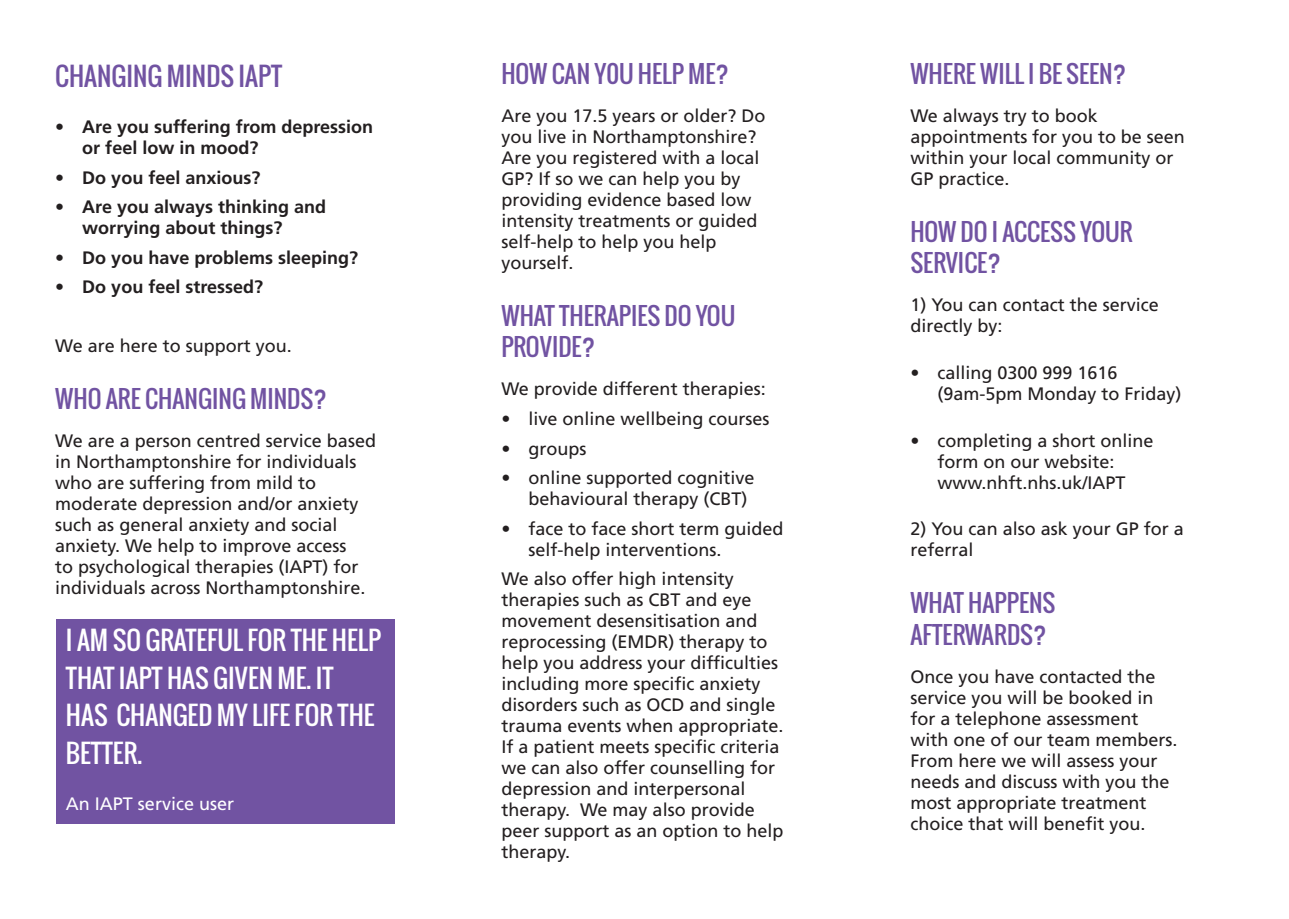
<style>
.page{position:relative;width:1289px;height:919px;background:#fff}
.page>*{position:absolute;margin:0;border:0;box-sizing:border-box;transform-origin:0 0}
.t1{font:25.5px/37.5px "Oswald";color:#fff}
.t2{font:25.5px "Oswald";color:#7153a2}
.Paragraph_Style_1{font:24px/31.5px "Oswald";color:#7153a2}
.Paragraph_Style_2{font:18px/21px "Frutiger LT Std";color:#231f20}
.t3{font:700 18px/21px "Frutiger LT Std";color:#231f20}
.Paragraph_Style_2-2{font:18px "Frutiger LT Std";color:#fff}
</style>
<div class="page">
<div style="left:56px;top:619px;width:339px;height:204px;background:#7153a2"></div>
<p class="t2" style="left:55px;top:56px;width:228px">CHANGING MINDS IAPT</p>
<p class="t3" style="left:82px;top:116px;width:292px;text-indent:-27px">• Are you suffering from depression or feel low in mood?</p>
<p class="t3" style="left:55px;top:167px;width:207px">• Do you feel anxious?</p>
<p class="t3" style="left:82px;top:196px;width:245px;text-indent:-27px">• Are you always thinking and worrying about things?</p>
<p class="t3" style="left:55px;top:247px;width:304px">• Do you have problems sleeping?</p>
<p class="t3" style="left:55px;top:276px;width:209px">• Do you feel stressed?</p>
<p class="Paragraph_Style_2" style="left:55px;top:335px;width:238px">We are here to support you.</p>
<p class="Paragraph_Style_1" style="left:55px;top:382px;width:273px">WHO ARE CHANGING MINDS?</p>
<p class="Paragraph_Style_2" style="left:55px;top:430px;width:322px">We are a person centred service based in Northamptonshire for individuals who are suffering from mild to moderate depression and/or anxiety such as general anxiety and social anxiety. We help to improve access<br>to psychological therapies (IAPT) for individuals across Northamptonshire.</p>
<p class="t1" style="left:66px;top:621px;width:316px">I AM SO GRATEFUL FOR THE HELP<br>THAT IAPT HAS GIVEN ME. IT<br>HAS CHANGED MY LIFE FOR THE<br>BETTER.</p>
<p class="Paragraph_Style_2-2" style="left:66px;top:793px;width:170px">An IAPT service user</p>
<p class="Paragraph_Style_1" style="left:501px;top:57px;width:229px">HOW CAN Y0U HELP ME?</p>
<p class="Paragraph_Style_2" style="left:501px;top:105px;width:266px">Are you 17.5 years or older? Do you live in Northamptonshire?<br>Are you registered with a local<br>GP? If so we can help you by providing evidence based low intensity treatments or guided self-help to help you help yourself.</p>
<p class="Paragraph_Style_1" style="left:501px;top:299px;width:235px">WHAT THERAPIES DO YOU<br>PROVIDE?</p>
<p class="Paragraph_Style_2" style="left:501px;top:379px;width:266px">We provide different therapies:</p>
<p class="Paragraph_Style_2" style="left:501px;top:408px;width:270px">• live online wellbeing courses</p>
<p class="Paragraph_Style_2" style="left:501px;top:438px;width:86px">• groups</p>
<p class="Paragraph_Style_2" style="left:528px;top:467px;width:228px;text-indent:-27px">• online supported cognitive behavioural therapy (CBT)</p>
<p class="Paragraph_Style_2" style="left:528px;top:518px;width:257px;text-indent:-27px">• face to face short term guided self-help interventions.</p>
<p class="Paragraph_Style_2" style="left:501px;top:568px;width:284px">We also offer high intensity therapies such as CBT and eye movement desensitisation and reprocessing (EMDR) therapy to help you address your difficulties including more specific anxiety disorders such as OCD and single trauma events when appropriate.<br>If a patient meets specific criteria we can also offer counselling for depression and interpersonal therapy. We may also provide peer support as an option to help therapy.</p>
<p class="Paragraph_Style_1" style="left:910px;top:57px;width:217px">WHERE WILL I BE SEEN?</p>
<p class="Paragraph_Style_2" style="left:910px;top:105px;width:276px">We always try to book appointments for you to be seen within your local community or<br>GP practice.</p>
<p class="Paragraph_Style_1" style="left:910px;top:215px;width:224px">HOW DO I ACCESS YOUR<br>SERVICE?</p>
<p class="Paragraph_Style_2" style="left:910px;top:295px;width:250px">1) You can contact the service directly by:</p>
<p class="Paragraph_Style_2" style="left:937px;top:362px;width:246px;text-indent:-27px">• calling 0300 999 1616 (9am-5pm Monday to Friday)</p>
<p class="Paragraph_Style_2" style="left:937px;top:430px;width:218px;text-indent:-27px">• completing a short online form on our website: www.nhft.nhs.uk/IAPT</p>
<p class="Paragraph_Style_2" style="left:910px;top:518px;width:275px">2) You can also ask your GP for a referral</p>
<p class="Paragraph_Style_1" style="left:910px;top:587px;width:147px">WHAT HAPPENS<br>AFTERWARDS?</p>
<p class="Paragraph_Style_2" style="left:910px;top:666px;width:269px">Once you have contacted the service you will be booked in for a telephone assessment with one of our team members.<br>From here we will assess your needs and discuss with you the most appropriate treatment choice that will benefit you.</p>
</div>
